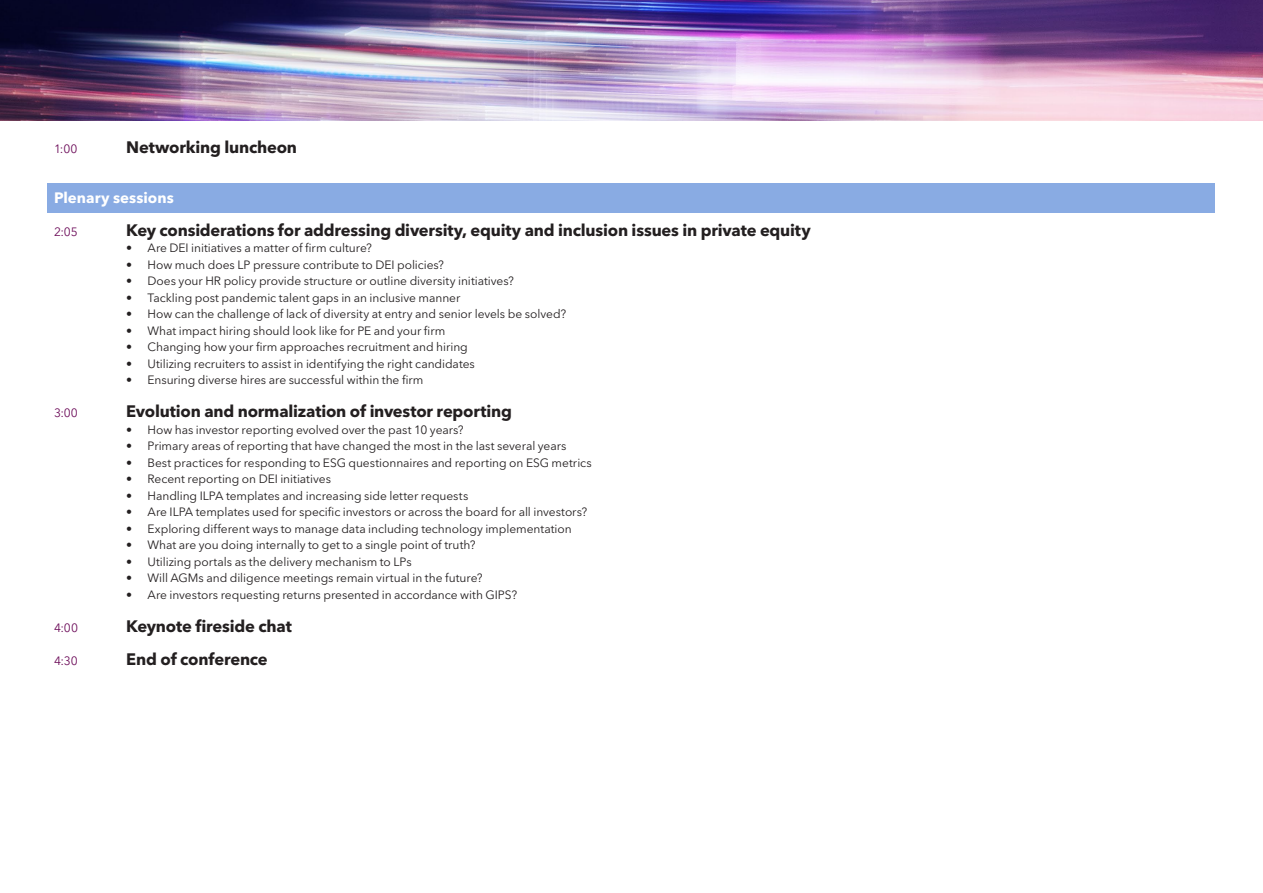
<style>
.page{position:relative;width:1263px;height:893px;background:#fff}
.page>*{position:absolute;margin:0;border:0;box-sizing:border-box;transform-origin:0 0}
.Session_title{font:700 16.5px "Avenir Next LT Pro";letter-spacing:-.01em;color:#231f20}
.Steams_section{font:700 15px "Avenir Next LT Pro";color:#fff}
.t1{font:12px "Avenir Next LT Pro";letter-spacing:-.005em;color:#231f20}
.Session_title-2{font:12px "Avenir Next LT Pro";letter-spacing:.01em;color:#6d0d5a}
</style>
<div class="page">
<img style="left:0;top:0;width:1263px;height:120px">
<div style="left:48px;top:183px;width:1167px;height:30px;background:#89abe3"></div>
<p class="Session_title-2" style="left:54px;top:142px;width:25px">1:00</p>
<p class="Session_title" style="left:126px;top:137px;width:172px">Networking luncheon</p>
<p class="Steams_section" style="left:54px;top:188px;width:121px">Plenary sessions</p>
<p class="Session_title-2" style="left:54px;top:224px;width:25px">2:05</p>
<p class="Session_title" style="left:126px;top:220px;width:686px">Key considerations for addressing diversity, equity and inclusion issues in private equity</p>
<p class="t1" style="left:126px;top:241px;width:247px">• Are DEI initiatives a matter of firm culture?</p>
<p class="t1" style="left:126px;top:257px;width:319px">• How much does LP pressure contribute to DEI policies?</p>
<p class="t1" style="left:126px;top:274px;width:389px">• Does your HR policy provide structure or outline diversity initiatives?</p>
<p class="t1" style="left:126px;top:290px;width:336px">• Tackling post pandemic talent gaps in an inclusive manner</p>
<p class="t1" style="left:126px;top:307px;width:441px">• How can the challenge of lack of diversity at entry and senior levels be solved?</p>
<p class="t1" style="left:126px;top:323px;width:321px">• What impact hiring should look like for PE and your firm</p>
<p class="t1" style="left:126px;top:340px;width:343px">• Changing how your firm approaches recruitment and hiring</p>
<p class="t1" style="left:126px;top:356px;width:350px">• Utilizing recruiters to assist in identifying the right candidates</p>
<p class="t1" style="left:126px;top:373px;width:299px">• Ensuring diverse hires are successful within the firm</p>
<p class="Session_title-2" style="left:54px;top:406px;width:25px">3:00</p>
<p class="Session_title" style="left:126px;top:401px;width:387px">Evolution and normalization of investor reporting</p>
<p class="t1" style="left:126px;top:422px;width:339px">• How has investor reporting evolved over the past 10 years?</p>
<p class="t1" style="left:126px;top:439px;width:442px">• Primary areas of reporting that have changed the most in the last several years</p>
<p class="t1" style="left:126px;top:455px;width:467px">• Best practices for responding to ESG questionnaires and reporting on ESG metrics</p>
<p class="t1" style="left:126px;top:472px;width:206px">• Recent reporting on DEI initiatives</p>
<p class="t1" style="left:126px;top:488px;width:344px">• Handling ILPA templates and increasing side letter requests</p>
<p class="t1" style="left:126px;top:505px;width:462px">• Are ILPA templates used for specific investors or across the board for all investors?</p>
<p class="t1" style="left:126px;top:521px;width:447px">• Exploring different ways to manage data including technology implementation</p>
<p class="t1" style="left:126px;top:538px;width:351px">• What are you doing internally to get to a single point of truth?</p>
<p class="t1" style="left:126px;top:554px;width:287px">• Utilizing portals as the delivery mechanism to LPs</p>
<p class="t1" style="left:126px;top:571px;width:358px">• Will AGMs and diligence meetings remain virtual in the future?</p>
<p class="t1" style="left:126px;top:587px;width:392px">• Are investors requesting returns presented in accordance with GIPS?</p>
<p class="Session_title-2" style="left:54px;top:620px;width:25px">4:00</p>
<p class="Session_title" style="left:126px;top:616px;width:167px">Keynote fireside chat</p>
<p class="Session_title-2" style="left:54px;top:653px;width:25px">4:30</p>
<p class="Session_title" style="left:126px;top:649px;width:143px">End of conference</p>
</div>
